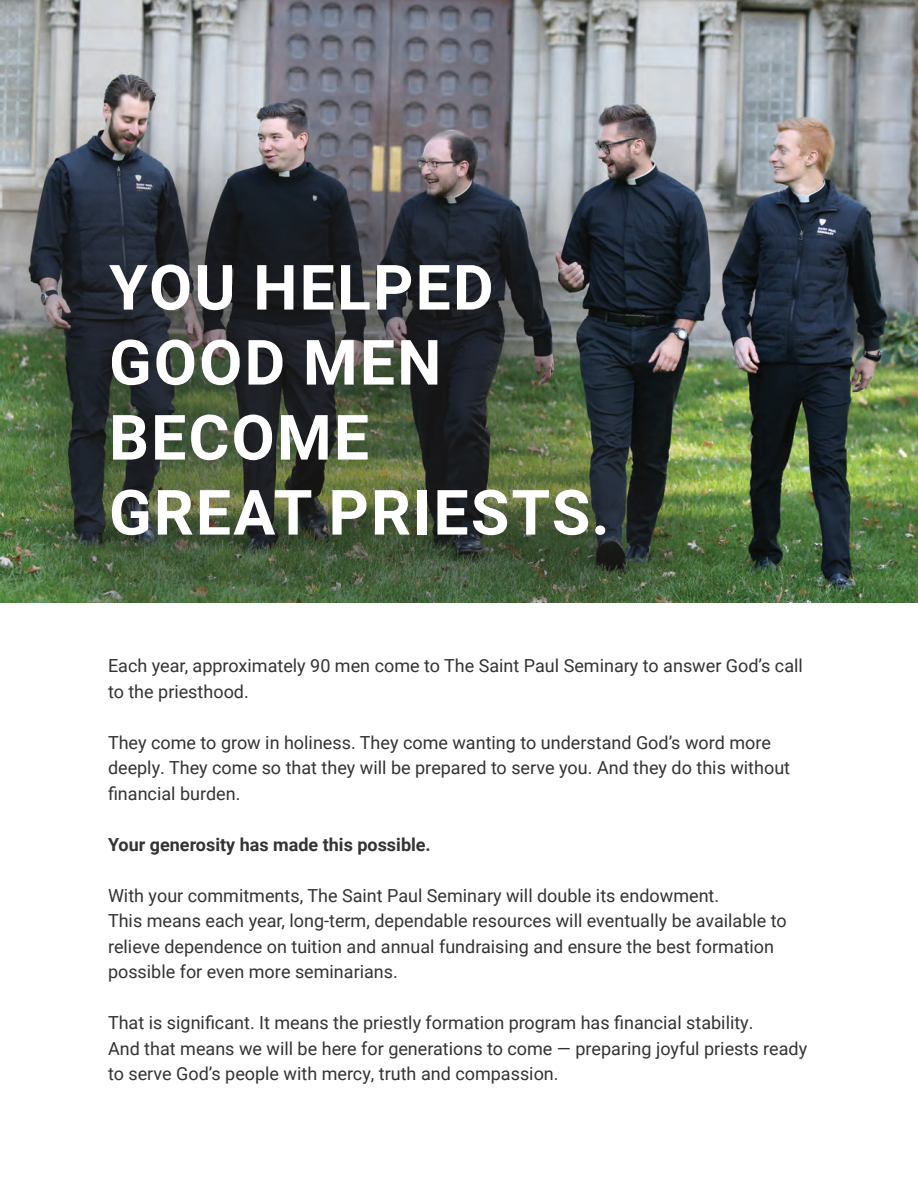
<style>
.page{position:relative;width:918px;height:1188px;background:#fff}
.page>*{position:absolute;margin:0;border:0;box-sizing:border-box;transform-origin:0 0}
.t1{font:700 62.55px/75px "Roboto";letter-spacing:.035em;color:#fff}
.t2{font:18px/25.5px "Roboto";color:#323332}
.t3{font:700 18px "Roboto";color:#323332}
</style>
<div class="page">
<img style="left:0;top:0;width:918px;height:603px">
<div style="left:0;top:113px;width:763px;height:583px;background:#231f20;opacity:.44"></div>
<div style="left:0;top:603px;width:918px;height:519px;background:#fff"></div>
<h1 class="t1" style="left:109px;top:248px;width:502px">YOU HELPED<br>GOOD MEN<br>BECOME<br>GREAT PRIESTS.</h1>
<p class="t2" style="left:108px;top:652px;width:696px">Each year, approximately 90 men come to The Saint Paul Seminary to answer God’s call to the priesthood.</p>
<p class="t2" style="left:108px;top:729px;width:684px">They come to grow in holiness. They come wanting to understand God’s word more deeply. They come so that they will be prepared to serve you. And they do this without financial burden.</p>
<p class="t3" style="left:108px;top:831px;width:324px">Your generosity has made this possible.</p>
<p class="t2" style="left:108px;top:882px;width:680px">With your commitments, The Saint Paul Seminary will double its endowment.<br>This means each year, long-term, dependable resources will eventually be available to relieve dependence on tuition and annual fundraising and ensure the best formation possible for even more seminarians.</p>
<p class="t2" style="left:108px;top:1009px;width:701px">That is significant. It means the priestly formation program has financial stability.<br>And that means we will be here for generations to come — preparing joyful priests ready to serve God’s people with mercy, truth and compassion.</p>
</div>
